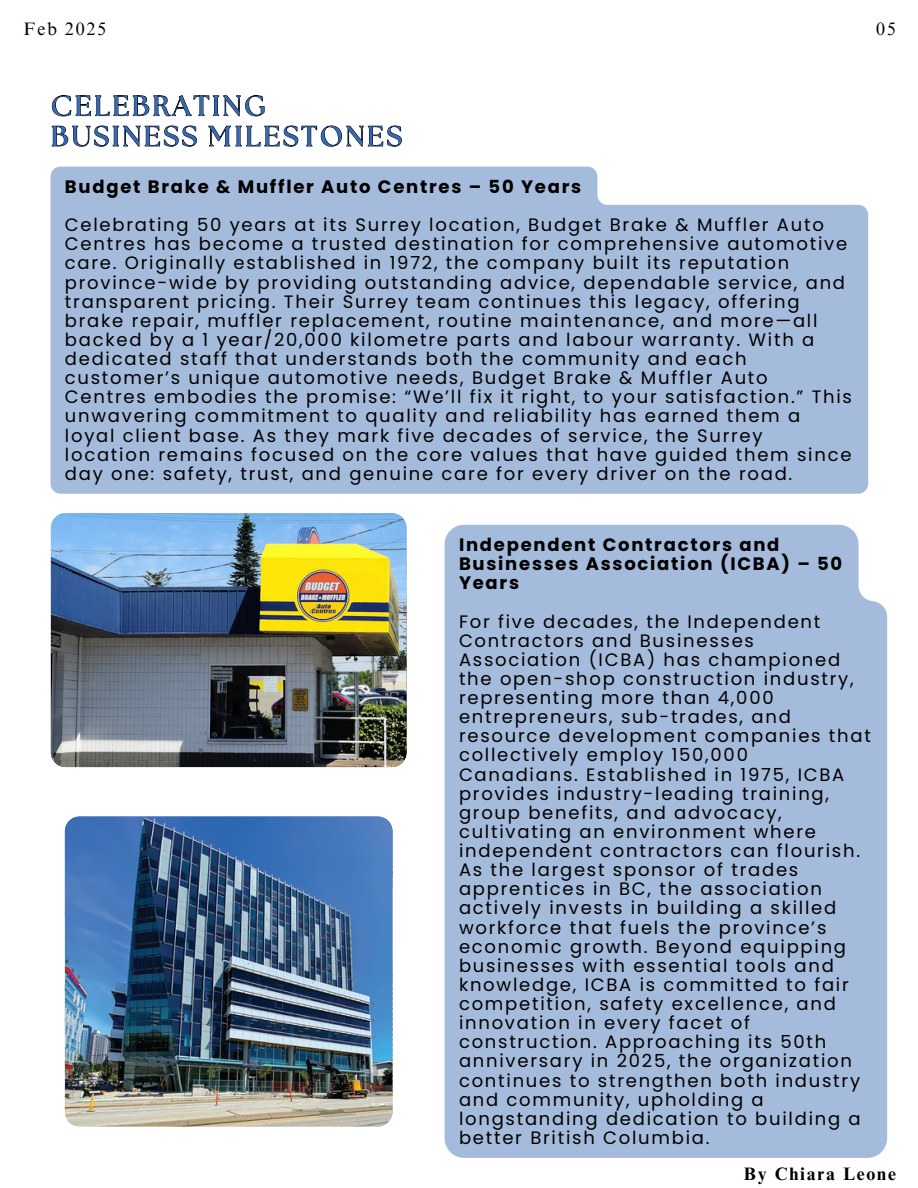
<style>
.page{position:relative;width:918px;height:1188px;background:#fff}
.page>*{position:absolute;margin:0;border:0;box-sizing:border-box;transform-origin:0 0}
.t1{font:700 28.2px/30.3px "The Seasons";letter-spacing:.095em;color:#3567b2}
.t2{font:18px/19.2px "Poppins";letter-spacing:.095em;color:#000}
.t3{font:700 18px/19.2px "Poppins";letter-spacing:.095em;color:#000}
.t4{font:700 18px "Times NRMT Pro";letter-spacing:.095em;color:#000}
.t5{font:18px "Times NRMT Pro";letter-spacing:.095em;color:#000}
</style>
<div class="page">
<img style="left:51px;top:513px;width:355px;height:254px;border-radius:15px">
<img style="left:65px;top:817px;width:327px;height:310px;border-radius:15px">
<svg style="left:52px;top:95px;width:213px;height:22px"></svg>
<svg style="left:51px;top:125px;width:351px;height:22px"></svg>
<div style="left:51px;top:167px;width:817px;height:327px;background:#a5bbdb"></div>
<div style="left:445px;top:525px;width:442px;height:633px;background:#a5bbdb"></div>
<p class="t5" style="left:24px;top:22px;width:84px">Feb 2025</p>
<p class="t5" style="left:876px;top:22px;width:21px">05</p>
<h1 class="t1" style="left:51px;top:92px;width:353px">CELEBRATING<br>BUSINESS MILESTONES</h1>
<h2 class="t3" style="left:65px;top:177px;width:518px">Budget Brake &amp; Muffler Auto Centres – 50 Years</h2>
<p class="t2" style="left:65px;top:215px;width:789px">Celebrating 50 years at its Surrey location, Budget Brake &amp; Muffler Auto Centres has become a trusted destination for comprehensive automotive care. Originally established in 1972, the company built its reputation province-wide by providing outstanding advice, dependable service, and transparent pricing. Their Surrey team continues this legacy, offering brake repair, muffler replacement, routine maintenance, and more—all backed by a 1 year/20,000 kilometre parts and labour warranty. With a dedicated staff that understands both the community and each customer’s unique automotive needs, Budget Brake &amp; Muffler Auto Centres embodies the promise: “We’ll fix it right, to your satisfaction.” This unwavering commitment to quality and reliability has earned them a loyal client base. As they mark five decades of service, the Surrey location remains focused on the core values that have guided them since day one: safety, trust, and genuine care for every driver on the road.</p>
<p class="t3" style="left:459px;top:535px;width:385px">Independent Contractors and<br>Businesses Association (ICBA) – 50<br>Years</p>
<p class="t2" style="left:459px;top:612px;width:413px">For five decades, the Independent Contractors and Businesses Association (ICBA) has championed the open-shop construction industry, representing more than 4,000 entrepreneurs, sub-trades, and resource development companies that collectively employ 150,000<br>Canadians. Established in 1975, ICBA provides industry-leading training, group benefits, and advocacy, cultivating an environment where independent contractors can flourish.<br>As the largest sponsor of trades apprentices in BC, the association actively invests in building a skilled workforce that fuels the province’s economic growth. Beyond equipping businesses with essential tools and knowledge, ICBA is committed to fair competition, safety excellence, and innovation in every facet of construction. Approaching its 50th anniversary in 2025, the organization continues to strengthen both industry and community, upholding a longstanding dedication to building a better British Columbia.</p>
<p class="t4" style="left:744px;top:1168px;width:153px">By Chiara Leone</p>
</div>
